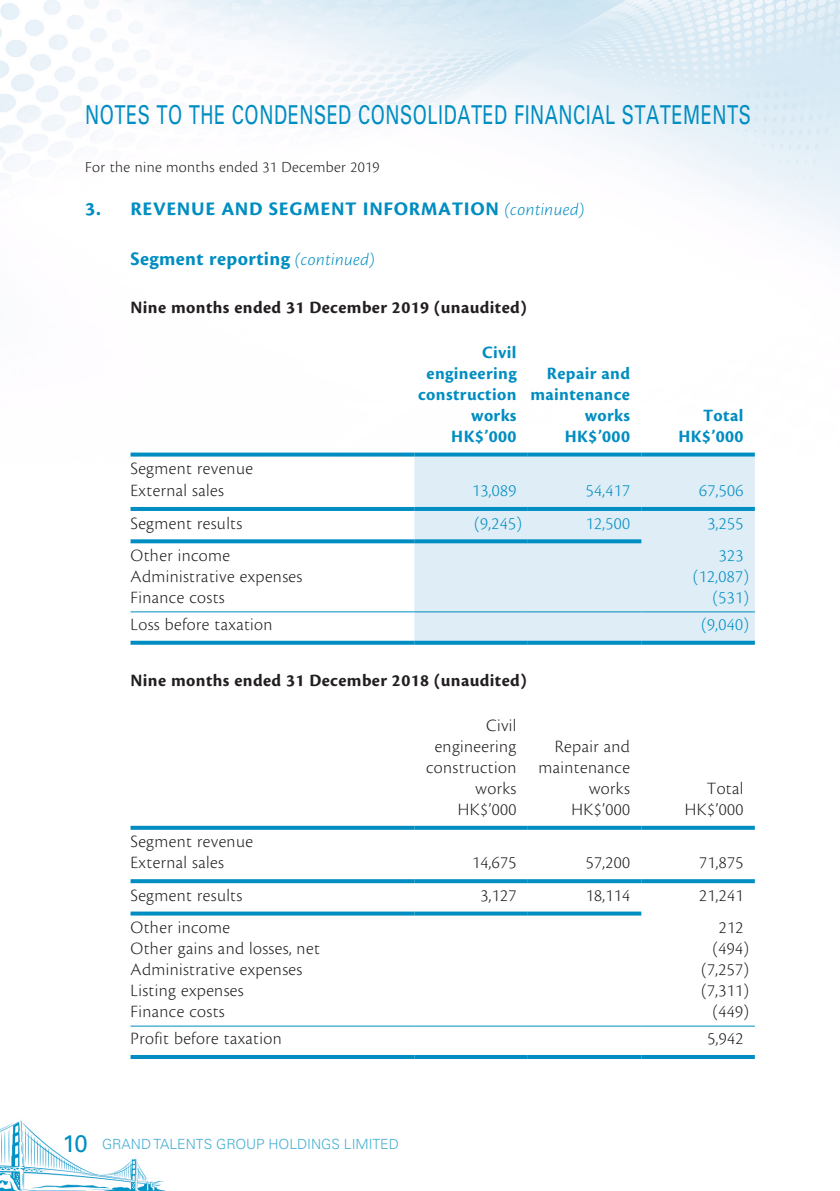
<style>
.page{position:relative;width:840px;height:1191px;background:#fff}
.page>*{position:absolute;margin:0;border:0;box-sizing:border-box;transform-origin:0 0}
.t1{font:26px "Univers LT Std";letter-spacing:.03em;color:#008dc1;scale:.7 1}
._01_H1{font:20px "Cronos Pro Bold Capt";letter-spacing:.035em;color:#008dc1}
._02_H2{font:700 20px "Cronos Pro";letter-spacing:.02em;color:#008dc1}
._50_Table_txt{font:300 18px/21px "Cronos Pro";letter-spacing:.02em;color:#231f20;text-align:right}
._50_Table_txt-2{font:700 18px/21px "Cronos Pro";letter-spacing:.02em;color:#008dc1;text-align:right}
._00_txt{font:700 18px "Cronos Pro";letter-spacing:.02em;color:#231f20}
._50_Table_txt-3{font:300 18px "Cronos Pro";letter-spacing:.02em;color:#008dc1}
.t2{font:300 16px "Cronos Pro";letter-spacing:.02em;color:#231f20}
.t3{font:300 14px "Univers LT Std";color:#46aed4}
.s1{font-family:"Cronos Pro";font-weight:300;font-style:italic;font-size:18px}
.s2{font-weight:300;font-style:italic;font-size:18px}
.s3{font-weight:400;font-size:24px;color:#008dc1}
</style>
<div class="page">
<img style="left:0;top:0;width:839px;height:1191px">
<div style="left:414px;top:456px;width:340px;height:185px;background:#deedf6"></div>
<svg style="left:130px;top:452px;width:284px;height:4px"></svg>
<svg style="left:414px;top:452px;width:113px;height:4px"></svg>
<svg style="left:527px;top:452px;width:114px;height:4px"></svg>
<svg style="left:641px;top:452px;width:113px;height:4px"></svg>
<hr style="left:130px;top:507px;width:284px;height:4px;background:#008dc1">
<hr style="left:414px;top:507px;width:113px;height:4px;background:#008dc1">
<hr style="left:527px;top:507px;width:114px;height:4px;background:#008dc1">
<hr style="left:641px;top:507px;width:113px;height:4px;background:#008dc1">
<svg style="left:130px;top:539px;width:284px;height:4px"></svg>
<svg style="left:414px;top:539px;width:113px;height:4px"></svg>
<svg style="left:527px;top:539px;width:114px;height:4px"></svg>
<hr style="left:130px;top:611px;width:284px;height:1px;background:#008dc1">
<hr style="left:414px;top:611px;width:113px;height:1px;background:#008dc1">
<hr style="left:527px;top:611px;width:114px;height:1px;background:#008dc1">
<hr style="left:641px;top:611px;width:113px;height:1px;background:#008dc1">
<svg style="left:130px;top:641px;width:284px;height:4px"></svg>
<svg style="left:414px;top:641px;width:113px;height:4px"></svg>
<svg style="left:527px;top:641px;width:114px;height:4px"></svg>
<svg style="left:641px;top:641px;width:113px;height:4px"></svg>
<svg style="left:130px;top:825px;width:284px;height:4px"></svg>
<svg style="left:414px;top:825px;width:113px;height:4px"></svg>
<svg style="left:527px;top:825px;width:114px;height:4px"></svg>
<svg style="left:641px;top:825px;width:113px;height:4px"></svg>
<svg style="left:130px;top:879px;width:284px;height:4px"></svg>
<svg style="left:414px;top:879px;width:113px;height:4px"></svg>
<svg style="left:527px;top:879px;width:114px;height:4px"></svg>
<svg style="left:641px;top:879px;width:113px;height:4px"></svg>
<svg style="left:130px;top:911px;width:284px;height:4px"></svg>
<svg style="left:414px;top:911px;width:113px;height:4px"></svg>
<svg style="left:527px;top:911px;width:114px;height:4px"></svg>
<hr style="left:130px;top:1025px;width:284px;height:1px;background:#008dc1">
<hr style="left:414px;top:1025px;width:113px;height:1px;background:#008dc1">
<hr style="left:527px;top:1025px;width:114px;height:1px;background:#008dc1">
<hr style="left:641px;top:1025px;width:113px;height:1px;background:#008dc1">
<hr style="left:130px;top:1055px;width:284px;height:4px;background:#008dc1">
<hr style="left:414px;top:1055px;width:113px;height:4px;background:#008dc1">
<hr style="left:527px;top:1055px;width:114px;height:4px;background:#008dc1">
<hr style="left:641px;top:1055px;width:113px;height:4px;background:#008dc1">
<h1 class="t1" style="left:85px;top:99px;width:952px">NOTES TO THE CONDENSED CONSOLIDATED FINANCIAL STATEMENTS</h1>
<p class="t2" style="left:85px;top:158px;width:296px">For the nine months ended 31 December 2019</p>
<p class="_01_H1" style="left:85px;top:197px;width:500px">3. REVENUE AND SEGMENT INFORMATION <span class="s1">(continued)</span></p>
<p class="_02_H2" style="left:130px;top:247px;width:245px">Segment reporting <span class="s2">(continued)</span></p>
<p class="_00_txt" style="left:130px;top:297px;width:397px">Nine months ended 31 December 2019 (unaudited)</p>
<p class="_50_Table_txt-2" style="left:418px;top:342px;width:100px">Civil engineering construction works</p>
<p class="_50_Table_txt-2" style="left:530px;top:363px;width:101px">Repair and maintenance works</p>
<p class="_50_Table_txt-2" style="left:702px;top:405px;width:42px">Total</p>
<p class="_50_Table_txt-2" style="left:451px;top:426px;width:67px">HK$’000</p>
<p class="_50_Table_txt-2" style="left:564px;top:426px;width:67px">HK$’000</p>
<p class="_50_Table_txt-2" style="left:678px;top:426px;width:67px">HK$’000</p>
<p class="_50_Table_txt" style="left:130px;top:458px;width:124px">Segment revenue</p>
<p class="_50_Table_txt" style="left:130px;top:480px;width:95px">External sales</p>
<p class="_50_Table_txt-3" style="left:472px;top:480px;width:46px">13,089</p>
<p class="_50_Table_txt-3" style="left:585px;top:480px;width:46px">54,417</p>
<p class="_50_Table_txt-3" style="left:698px;top:480px;width:46px">67,506</p>
<p class="_50_Table_txt" style="left:130px;top:512px;width:113px">Segment results</p>
<p class="_50_Table_txt-3" style="left:474px;top:512px;width:49px">(9,245)</p>
<p class="_50_Table_txt-3" style="left:585px;top:512px;width:46px">12,500</p>
<p class="_50_Table_txt-3" style="left:707px;top:512px;width:37px">3,255</p>
<p class="_50_Table_txt" style="left:130px;top:545px;width:101px">Other income</p>
<p class="_50_Table_txt-3" style="left:718px;top:545px;width:26px">323</p>
<p class="_50_Table_txt" style="left:130px;top:566px;width:173px">Administrative expenses</p>
<p class="_50_Table_txt-3" style="left:692px;top:566px;width:58px">(12,087)</p>
<p class="_50_Table_txt" style="left:130px;top:587px;width:96px">Finance costs</p>
<p class="_50_Table_txt-3" style="left:712px;top:587px;width:38px">(531)</p>
<p class="_50_Table_txt" style="left:130px;top:614px;width:143px">Loss before taxation</p>
<p class="_50_Table_txt-3" style="left:700px;top:614px;width:49px">(9,040)</p>
<p class="_00_txt" style="left:130px;top:670px;width:397px">Nine months ended 31 December 2018 (unaudited)</p>
<p class="_50_Table_txt" style="left:426px;top:715px;width:92px">Civil engineering construction works</p>
<p class="_50_Table_txt" style="left:538px;top:736px;width:93px">Repair and maintenance works</p>
<p class="_50_Table_txt" style="left:706px;top:778px;width:38px">Total</p>
<p class="_50_Table_txt" style="left:457px;top:799px;width:60px">HK$’000</p>
<p class="_50_Table_txt" style="left:571px;top:799px;width:60px">HK$’000</p>
<p class="_50_Table_txt" style="left:684px;top:799px;width:60px">HK$’000</p>
<p class="_50_Table_txt" style="left:130px;top:831px;width:124px">Segment revenue</p>
<p class="_50_Table_txt" style="left:130px;top:852px;width:95px">External sales</p>
<p class="_50_Table_txt" style="left:472px;top:852px;width:46px">14,675</p>
<p class="_50_Table_txt" style="left:585px;top:852px;width:46px">57,200</p>
<p class="_50_Table_txt" style="left:698px;top:852px;width:46px">71,875</p>
<p class="_50_Table_txt" style="left:130px;top:884px;width:113px">Segment results</p>
<p class="_50_Table_txt" style="left:480px;top:884px;width:37px">3,127</p>
<p class="_50_Table_txt" style="left:585px;top:884px;width:46px">18,114</p>
<p class="_50_Table_txt" style="left:698px;top:884px;width:46px">21,241</p>
<p class="_50_Table_txt" style="left:130px;top:917px;width:101px">Other income</p>
<p class="_50_Table_txt" style="left:718px;top:917px;width:26px">212</p>
<p class="_50_Table_txt" style="left:130px;top:938px;width:191px">Other gains and losses, net</p>
<p class="_50_Table_txt" style="left:712px;top:938px;width:38px">(494)</p>
<p class="_50_Table_txt" style="left:130px;top:959px;width:173px">Administrative expenses</p>
<p class="_50_Table_txt" style="left:700px;top:959px;width:49px">(7,257)</p>
<p class="_50_Table_txt" style="left:130px;top:980px;width:115px">Listing expenses</p>
<p class="_50_Table_txt" style="left:700px;top:980px;width:49px">(7,311)</p>
<p class="_50_Table_txt" style="left:130px;top:1001px;width:96px">Finance costs</p>
<p class="_50_Table_txt" style="left:712px;top:1001px;width:38px">(449)</p>
<p class="_50_Table_txt" style="left:130px;top:1028px;width:153px">Profit before taxation</p>
<p class="_50_Table_txt" style="left:707px;top:1028px;width:37px">5,942</p>
<p class="t3" style="left:62px;top:1135px;width:338px"><span class="s3">10</span> GRAND TALENTS GROUP HOLDINGS LIMITED</p>
</div>
